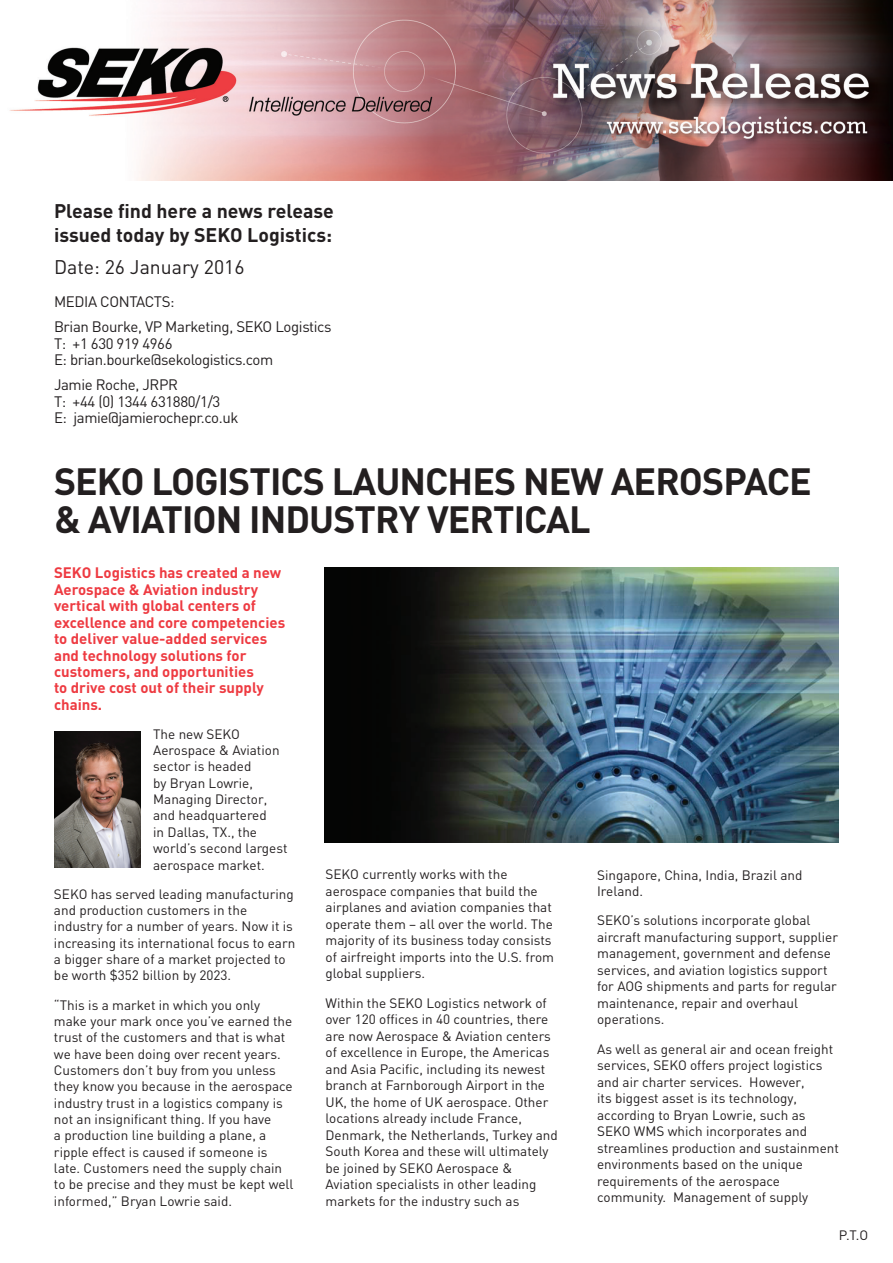
<style>
.page{position:relative;width:893px;height:1263px;background:#fff}
.page>*{position:absolute;margin:0;border:0;box-sizing:border-box;transform-origin:0 0}
.t1{font:700 37.5px/37.5px "DIN";letter-spacing:-.025em;color:#231f20}
.t2{font:700 19.5px/23.4px "DIN";color:#231f20}
.t3{font:19.5px "DIN";color:#231f20}
.t4{font:700 15px/16.5px "DIN";color:#ee3a41}
.t5{font:15px/16.5px "DIN";letter-spacing:-.025em;color:#231f20}
.t6{font:13.5px/16.5px "DIN";color:#231f20}
</style>
<div class="page">
<img style="left:9px;top:0;width:884px;height:181px">
<img style="left:325px;top:568px;width:513px;height:275px">
<img style="left:54px;top:732px;width:86px;height:135px">
<h2 class="t2" style="left:54px;top:199px;width:281px">Please find here a news release issued today by SEKO Logistics:</h2>
<h2 class="t3" style="left:54px;top:254px;width:192px">Date: 26 January 2016</h2>
<p class="t5" style="left:54px;top:289px;width:279px;line-height:25px">MEDIA CONTACTS:<br>Brian Bourke, VP Marketing, SEKO Logistics</p>
<p class="t5" style="left:54px;top:335px;width:221px">T: +1 630 919 4966<br>E: brian.bourke@sekologistics.com</p>
<p class="t5" style="left:54px;top:376px;width:186px">Jamie Roche, JRPR<br>T: +44 (0) 1344 631880/1/3<br>E: jamie@jamierochepr.co.uk</p>
<h1 class="t1" style="left:54px;top:461px;width:759px">SEKO LOGISTICS LAUNCHES NEW AEROSPACE &amp; AVIATION INDUSTRY VERTICAL</h1>
<p class="t4" style="left:54px;top:564px;width:233px">SEKO Logistics has created a new<br>Aerospace &amp; Aviation industry vertical with global centers of excellence and core competencies to deliver value-added services and technology solutions for customers, and opportunities<br>to drive cost out of their supply chains.</p>
<p class="t6" style="left:153px;top:725px;width:136px">The new SEKO<br>Aerospace &amp; Aviation sector is headed<br>by Bryan Lowrie,<br>Managing Director, and headquartered<br>in Dallas, TX., the world’s second largest aerospace market.</p>
<p class="t6" style="left:54px;top:885px;width:243px">SEKO has served leading manufacturing and production customers in the industry for a number of years. Now it is increasing its international focus to earn a bigger share of a market projected to be worth $352 billion by 2023.</p>
<p class="t6" style="left:54px;top:996px;width:241px">“This is a market in which you only make your mark once you’ve earned the trust of the customers and that is what we have been doing over recent years.<br>Customers don’t buy from you unless they know you because in the aerospace industry trust in a logistics company is not an insignificant thing. If you have<br>a production line building a plane, a ripple effect is caused if someone is late. Customers need the supply chain to be precise and they must be kept well informed,” Bryan Lowrie said.</p>
<p class="t6" style="left:326px;top:866px;width:230px">SEKO currently works with the aerospace companies that build the airplanes and aviation companies that operate them – all over the world. The majority of its business today consists of airfreight imports into the U.S. from global suppliers.</p>
<p class="t6" style="left:326px;top:994px;width:234px">Within the SEKO Logistics network of over 120 offices in 40 countries, there are now Aerospace &amp; Aviation centers of excellence in Europe, the Americas and Asia Pacific, including its newest branch at Farnborough Airport in the UK, the home of UK aerospace. Other locations already include France, Denmark, the Netherlands, Turkey and South Korea and these will ultimately be joined by SEKO Aerospace &amp; Aviation specialists in other leading markets for the industry such as</p>
<p class="t6" style="left:597px;top:866px;width:207px">Singapore, China, India, Brazil and<br>Ireland.</p>
<p class="t6" style="left:597px;top:912px;width:242px">SEKO’s solutions incorporate global aircraft manufacturing support, supplier management, government and defense services, and aviation logistics support for AOG shipments and parts for regular maintenance, repair and overhaul operations.</p>
<p class="t6" style="left:597px;top:1040px;width:243px">As well as general air and ocean freight services, SEKO offers project logistics and air charter services. However,<br>its biggest asset is its technology, according to Bryan Lowrie, such as SEKO WMS which incorporates and streamlines production and sustainment environments based on the unique requirements of the aerospace community. Management of supply</p>
<p class="t6" style="left:839px;top:1226px;width:31px">P.T.O</p>
</div>
